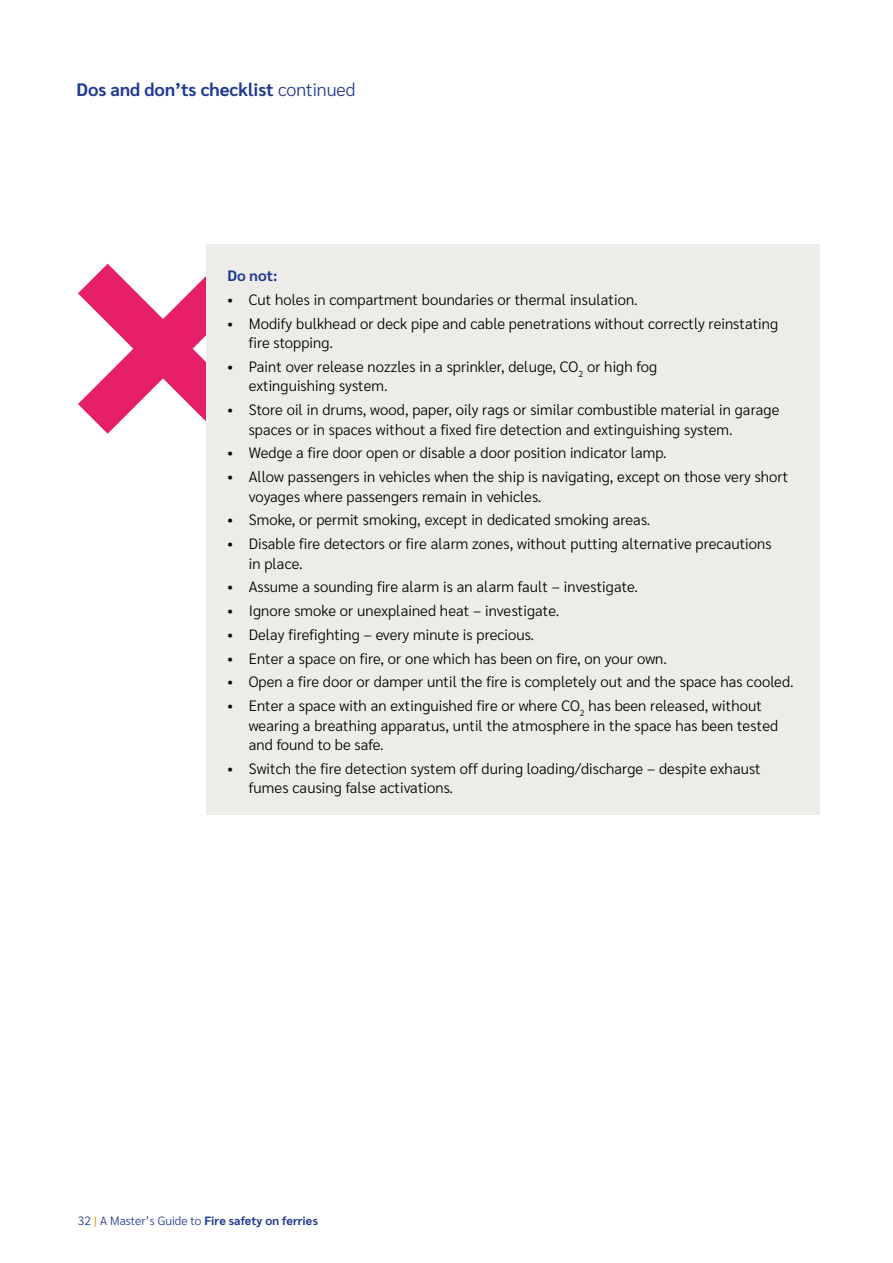
<style>
.page{position:relative;width:893px;height:1263px;background:#fff}
.page>*{position:absolute;margin:0;border:0;box-sizing:border-box;transform-origin:0 0}
.Legal{font:700 18px "Sarabun";color:#213a8f}
.t1{font:300 15px/19.5px "Sarabun";letter-spacing:.005em;color:#000}
.Small_Headline{font:700 15px "Sarabun";color:#213a8f}
.t2{font:700 12px "Sarabun";letter-spacing:.005em;color:#213a8f}
.s1{font-weight:300}
.s2{font-weight:300;color:#f18700}
</style>
<div class="page">
<svg style="left:78px;top:263px;width:128px;height:171px"></svg>
<div style="left:206px;top:244px;width:613px;height:571px;background:#eeece8"></div>
<p class="Legal" style="left:77px;top:79px;width:280px">Dos and don’ts checklist <span class="s1">continued</span></p>
<p class="Small_Headline" style="left:227px;top:267px;width:52px">Do not:</p>
<p class="t1" style="left:227px;top:290px;width:412px">• Cut holes in compartment boundaries or thermal insulation.</p>
<p class="t1" style="left:249px;top:314px;width:531px;text-indent:-21px">• Modify bulkhead or deck pipe and cable penetrations without correctly reinstating fire stopping.</p>
<p class="t1" style="left:249px;top:357px;width:410px;text-indent:-21px">• Paint over release nozzles in a sprinkler, deluge, CO<sub>2</sub> or high fog extinguishing system.</p>
<p class="t1" style="left:249px;top:400px;width:532px;text-indent:-21px">• Store oil in drums, wood, paper, oily rags or similar combustible material in garage spaces or in spaces without a fixed fire detection and extinguishing system.</p>
<p class="t1" style="left:227px;top:443px;width:441px">• Wedge a fire door open or disable a door position indicator lamp.</p>
<p class="t1" style="left:249px;top:467px;width:541px;text-indent:-21px">• Allow passengers in vehicles when the ship is navigating, except on those very short voyages where passengers remain in vehicles.</p>
<p class="t1" style="left:227px;top:510px;width:424px">• Smoke, or permit smoking, except in dedicated smoking areas.</p>
<p class="t1" style="left:249px;top:534px;width:524px;text-indent:-21px">• Disable fire detectors or fire alarm zones, without putting alternative precautions in place.</p>
<p class="t1" style="left:227px;top:577px;width:412px">• Assume a sounding fire alarm is an alarm fault – investigate.</p>
<p class="t1" style="left:227px;top:601px;width:333px">• Ignore smoke or unexplained heat – investigate.</p>
<p class="t1" style="left:227px;top:625px;width:308px">• Delay firefighting – every minute is precious.</p>
<p class="t1" style="left:227px;top:649px;width:441px">• Enter a space on fire, or one which has been on fire, on your own.</p>
<p class="t1" style="left:227px;top:672px;width:568px">• Open a fire door or damper until the fire is completely out and the space has cooled.</p>
<p class="t1" style="left:249px;top:696px;width:531px;text-indent:-21px">• Enter a space with an extinguished fire or where CO<sub>2</sub> has been released, without wearing a breathing apparatus, until the atmosphere in the space has been tested and found to be safe.</p>
<p class="t1" style="left:249px;top:759px;width:513px;text-indent:-21px">• Switch the fire detection system off during loading/discharge – despite exhaust fumes causing false activations.</p>
<p class="t2" style="left:78px;top:1213px;width:242px"><span class="s1">32</span> <span class="s2">|</span> <span class="s1">A Master’s Guide to</span> Fire safety on ferries</p>
</div>
